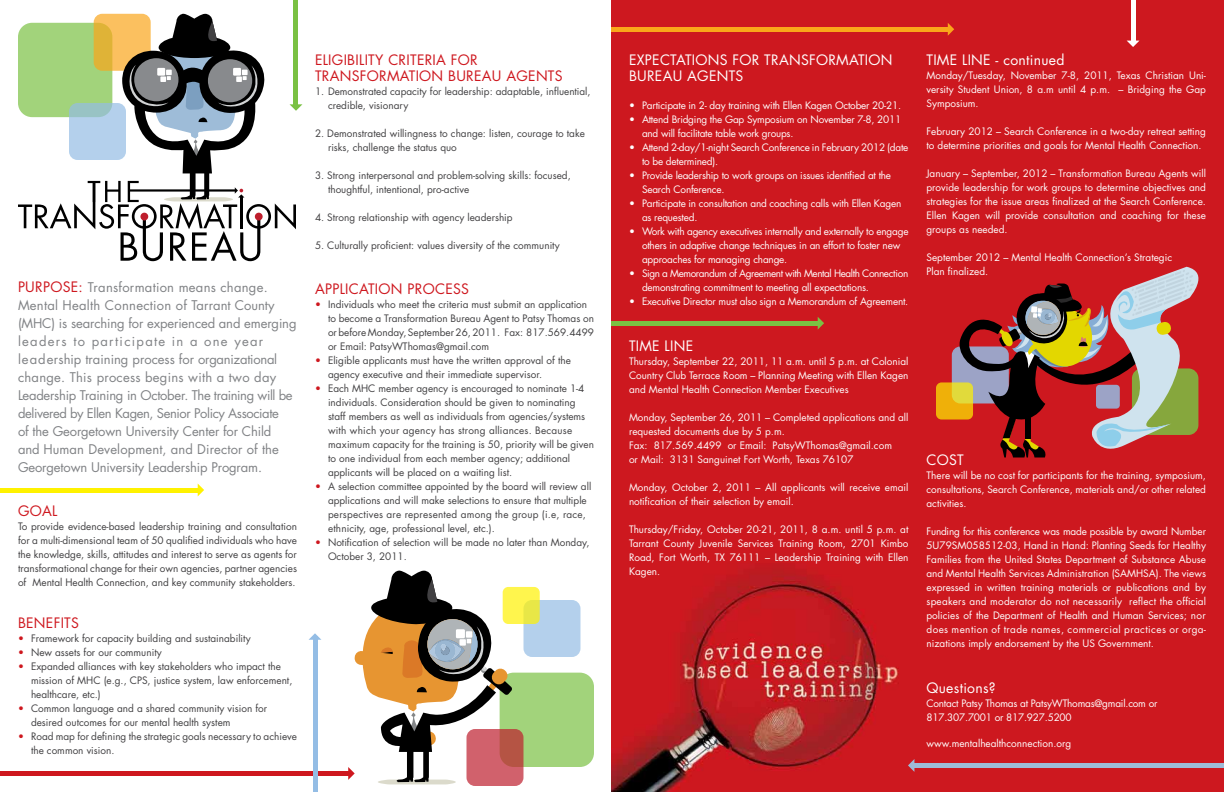
<style>
.page{position:relative;width:1224px;height:792px;background:#fff}
.page>*{position:absolute;margin:0;border:0;box-sizing:border-box;transform-origin:0 0}
.t1{font:14px/16px "Futura";letter-spacing:.02em;color:#fff}
.t2{font:14px/16px "Futura";letter-spacing:.02em;color:#ce171e}
.t3{font:13px/18px "Futura";letter-spacing:-.01em;color:#808285}
.t4{font:10px/14px "Futura";color:#414042}
.t5{font:10px/14px "Futura";color:#fff;text-align:justify}
.t6{font:10px/14px "Futura";letter-spacing:-.02em;color:#fff}
.s1{font-size:14px;color:#ce171e}
.s2{color:#ce171e}
</style>
<div class="page">
<div style="left:0;top:771px;width:351px;height:5px;background:#ce171e"></div>
<div style="left:500px;top:673px;width:94px;height:94px;background:#a2d37b;border-radius:14px"></div>
<img style="left:611px;top:0;width:613px;height:792px">
<div style="left:523px;top:600px;width:57px;height:57px;background:#b4d0ec;border-radius:9px"></div>
<svg style="left:503px;top:587px;width:37px;height:37px"></svg>
<svg style="left:467px;top:729px;width:56px;height:57px"></svg>
<svg style="left:1127px;top:41px;width:13px;height:6px"></svg>
<hr style="left:1131px;top:0;width:4px;height:44px;background:#fff">
<svg style="left:908px;top:759px;width:6px;height:13px"></svg>
<div style="left:911px;top:763px;width:313px;height:5px;background:#9ebcd8"></div>
<svg style="left:948px;top:23px;width:6px;height:13px"></svg>
<div style="left:611px;top:27px;width:340px;height:5px;background:#faa61a"></div>
<svg style="left:818px;top:317px;width:6px;height:13px"></svg>
<div style="left:611px;top:321px;width:210px;height:5px;background:#7ac143"></div>
<svg style="left:198px;top:484px;width:6px;height:12px"></svg>
<hr style="left:0;top:488px;width:201px;height:4px;background:#fff200">
<svg style="left:309px;top:633px;width:12px;height:7px"></svg>
<hr style="left:313px;top:637px;width:4px;height:155px;background:#94bde5">
<hr style="left:294px;top:0;width:4px;height:107px;background:#7ac143">
<svg style="left:18px;top:13px;width:284px;height:248px"></svg>
<div style="left:952px;top:346px;width:57px;height:57px;background:#9ca3c6;border-radius:9px"></div>
<svg style="left:936px;top:382px;width:37px;height:38px"></svg>
<svg style="left:956px;top:267px;width:255px;height:191px;background:#aa564d"></svg>
<svg style="left:348px;top:570px;width:164px;height:214px"></svg>
<p class="t3" style="left:18px;top:278px;width:280px"><span class="s1">PURPOSE:</span> Transformation means change.<br>Mental Health Connection of Tarrant County (MHC) is searching for experienced and emerging leaders to participate in a one year leadership training process for organizational change. This process begins with a two day Leadership Training in October. The training will be delivered by Ellen Kagen, Senior Policy Associate<br>of the Georgetown University Center for Child<br>and Human Development, and Director of the Georgetown University Leadership Program.</p>
<h1 class="t2" style="left:18px;top:503px;width:41px">GOAL</h1>
<p class="t4" style="left:18px;top:519px;width:281px;text-align:justify">To provide evidence-based leadership training and consultation for a multi-dimensional team of 50 qualified individuals who have the knowledge, skills, attitudes and interest to serve as agents for transformational change for their own agencies, partner agencies of Mental Health Connection, and key community stakeholders.</p>
<h1 class="t2" style="left:18px;top:615px;width:62px">BENEFITS</h1>
<p class="t4" style="left:18px;top:632px;width:234px"><span class="s2">•</span> Framework for capacity building and sustainability</p>
<p class="t4" style="left:18px;top:646px;width:145px"><span class="s2">•</span> New assets for our community</p>
<p class="t4" style="left:31px;top:660px;width:263px;text-indent:-13px"><span class="s2">•</span> Expanded alliances with key stakeholders who impact the mission of MHC (e.g., CPS, justice system, law enforcement, healthcare, etc.)</p>
<p class="t4" style="left:31px;top:702px;width:238px;text-indent:-13px"><span class="s2">•</span> Common language and a shared community vision for desired outcomes for our mental health system</p>
<p class="t4" style="left:31px;top:730px;width:268px;text-indent:-13px"><span class="s2">•</span> Road map for defining the strategic goals necessary to achieve the common vision.</p>
<h1 class="t2" style="left:315px;top:52px;width:249px">ELIGIBILITY CRITERIA FOR<br>TRANSFORMATION BUREAU AGENTS</h1>
<p class="t4" style="left:328px;top:84px;width:264px;text-indent:-13px">1. Demonstrated capacity for leadership: adaptable, influential, credible, visionary</p>
<p class="t4" style="left:328px;top:126px;width:258px;text-indent:-13px">2. Demonstrated willingness to change: listen, courage to take risks, challenge the status quo</p>
<p class="t4" style="left:328px;top:168px;width:244px;text-indent:-13px">3. Strong interpersonal and problem-solving skills: focused, thoughtful, intentional, pro-active</p>
<p class="t4" style="left:315px;top:210px;width:199px">4. Strong relationship with agency leadership</p>
<p class="t4" style="left:315px;top:238px;width:246px">5. Culturally proficient: values diversity of the community</p>
<h1 class="t2" style="left:315px;top:281px;width:156px">APPLICATION PROCESS</h1>
<p class="t4" style="left:328px;top:297px;width:268px;text-indent:-13px"><span class="s2">•</span> Individuals who meet the criteria must submit an application to become a Transformation Bureau Agent to Patsy Thomas on or before Monday, September 26, 2011. Fax: 817.569.4499 or Email: PatsyWThomas@gmail.com</p>
<p class="t4" style="left:328px;top:353px;width:244px;text-indent:-13px"><span class="s2">•</span> Eligible applicants must have the written approval of the agency executive and their immediate supervisor.</p>
<p class="t4" style="left:328px;top:381px;width:268px;text-indent:-13px"><span class="s2">•</span> Each MHC member agency is encouraged to nominate 1-4 individuals. Consideration should be given to nominating staff members as well as individuals from agencies/systems with which your agency has strong alliances. Because maximum capacity for the training is 50, priority will be given to one individual from each member agency; additional applicants will be placed on a waiting list.</p>
<p class="t4" style="left:328px;top:479px;width:265px;text-indent:-13px"><span class="s2">•</span> A selection committee appointed by the board will review all applications and will make selections to ensure that multiple perspectives are represented among the group (i.e, race, ethnicity, age, professional level, etc.).</p>
<p class="t4" style="left:328px;top:535px;width:263px;text-indent:-13px"><span class="s2">•</span> Notification of selection will be made no later than Monday,<br>October 3, 2011.</p>
<h1 class="t1" style="left:629px;top:52px;width:265px">EXPECTATIONS FOR TRANSFORMATION<br>BUREAU AGENTS</h1>
<p class="t6" style="left:629px;top:98px;width:274px">• Participate in 2- day training with Ellen Kagen October 20-21.</p>
<p class="t6" style="left:642px;top:112px;width:261px;text-indent:-13px">• Attend Bridging the Gap Symposium on November 7-8, 2011 and will facilitate table work groups.</p>
<p class="t6" style="left:642px;top:140px;width:268px;text-indent:-13px">• Attend 2-day/1-night Search Conference in February 2012 (date to be determined).</p>
<p class="t6" style="left:642px;top:168px;width:251px;text-indent:-13px">• Provide leadership to work groups on issues identified at the<br>Search Conference.</p>
<p class="t6" style="left:642px;top:196px;width:261px;text-indent:-13px">• Participate in consultation and coaching calls with Ellen Kagen as requested.</p>
<p class="t6" style="left:642px;top:224px;width:268px;text-indent:-13px">• Work with agency executives internally and externally to engage others in adaptive change techniques in an effort to foster new approaches for managing change.</p>
<p class="t6" style="left:642px;top:266px;width:268px;text-indent:-13px">• Sign a Memorandum of Agreement with Mental Health Connection demonstrating commitment to meeting all expectations.</p>
<p class="t6" style="left:629px;top:294px;width:281px">• Executive Director must also sign a Memorandum of Agreement.</p>
<h1 class="t1" style="left:629px;top:338px;width:66px">TIME LINE</h1>
<p class="t5" style="left:629px;top:354px;width:281px">Thursday, September 22, 2011, 11 a.m. until 5 p.m. at Colonial Country Club Terrace Room – Planning Meeting with Ellen Kagen and Mental Health Connection Member Executives</p>
<p class="t5" style="left:629px;top:410px;width:281px;text-align:left">Monday, September 26, 2011 – Completed applications and all requested documents due by 5 p.m.<br>Fax: 817.569.4499 or Email: PatsyWThomas@gmail.com<br>or Mail: 3131 Sanguinet Fort Worth, Texas 76107</p>
<p class="t5" style="left:629px;top:480px;width:281px">Monday, October 2, 2011 – All applicants will receive email notification of their selection by email.</p>
<p class="t5" style="left:629px;top:522px;width:281px">Thursday/Friday, October 20-21, 2011, 8 a.m. until 5 p.m. at Tarrant County Juvenile Services Training Room, 2701 Kimbo Road, Fort Worth, TX 76111 – Leadership Training with Ellen Kagen.</p>
<h1 class="t1" style="left:926px;top:52px;width:139px">TIME LINE - continued</h1>
<p class="t5" style="left:926px;top:68px;width:281px">Monday/Tuesday, November 7-8, 2011, Texas Christian Uni&shy;versity Student Union, 8 a.m until 4 p.m. – Bridging the Gap Symposium.</p>
<p class="t5" style="left:926px;top:124px;width:281px">February 2012 – Search Conference in a two-day retreat setting to determine priorities and goals for Mental Health Connection.</p>
<p class="t5" style="left:926px;top:166px;width:281px">January – September, 2012 – Transformation Bureau Agents will provide leadership for work groups to determine objectives and strategies for the issue areas finalized at the Search Conference.<br>Ellen Kagen will provide consultation and coaching for these groups as needed.</p>
<p class="t5" style="left:926px;top:250px;width:247px">September 2012 – Mental Health Connection’s Strategic<br>Plan finalized.</p>
<h1 class="t1" style="left:926px;top:452px;width:39px">COST</h1>
<p class="t5" style="left:926px;top:469px;width:281px">There will be no cost for participants for the training, symposium, consultations, Search Conference, materials and/or other related activities.</p>
<p class="t5" style="left:926px;top:525px;width:281px">Funding for this conference was made possible by award Number 5U79SM058512-03, Hand in Hand: Planting Seeds for Healthy Families from the United States Department of Substance Abuse and Mental Health Services Administration (SAMHSA). The views expressed in written training materials or publications and by speakers and moderator do not necessarily reflect the official policies of the Department of Health and Human Services; nor does mention of trade names, commercial practices or orga&shy;nizations imply endorsement by the US Government.</p>
<h1 class="t1" style="left:926px;top:680px;width:71px">Questions?</h1>
<p class="t6" style="left:926px;top:697px;width:232px">Contact Patsy Thomas at PatsyWThomas@gmail.com or<br>817.307.7001 or 817.927.5200</p>
<p class="t5" style="left:926px;top:736px;width:146px">www.mentalhealthconnection.org</p>
</div>
